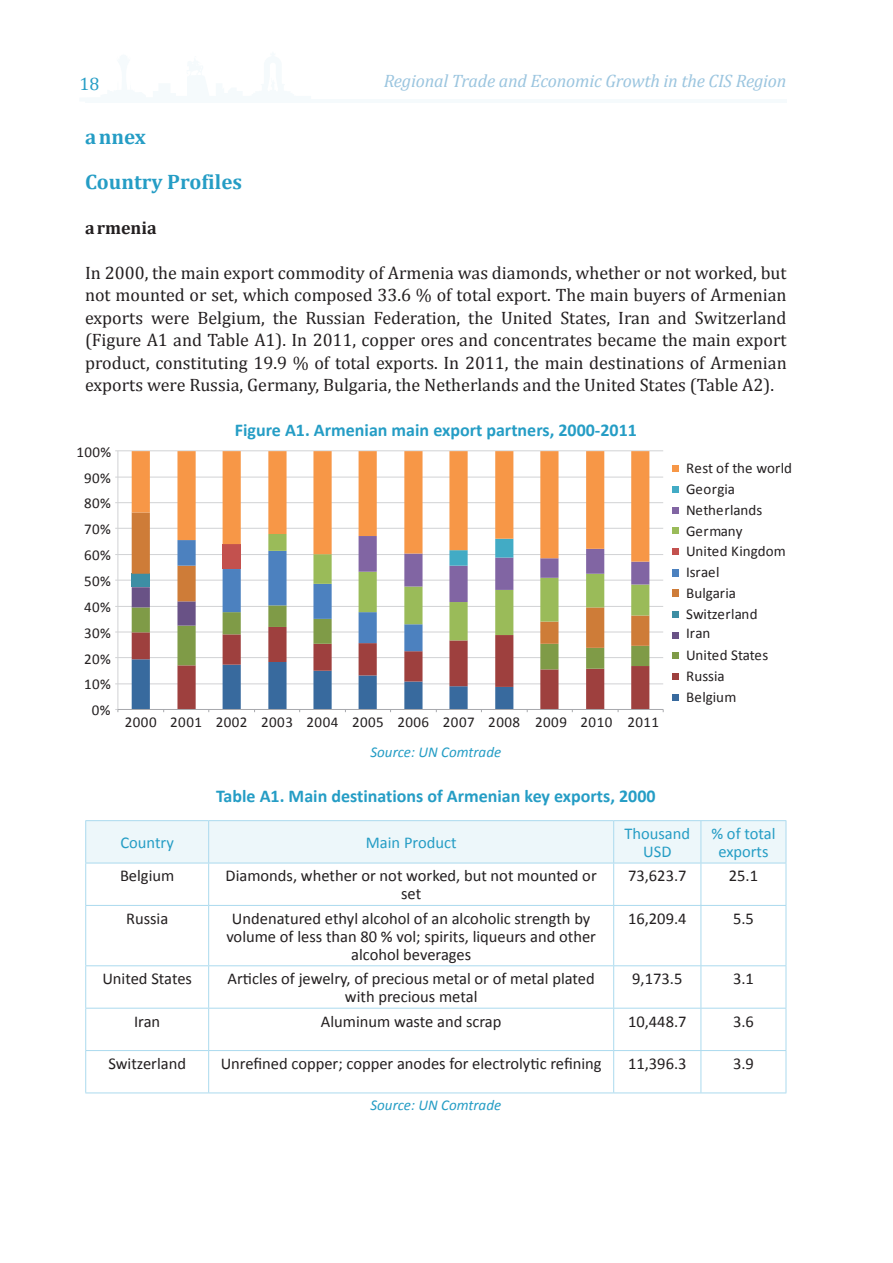
<style>
.page{position:relative;width:893px;height:1263px;background:#fff}
.page>*{position:absolute;margin:0;border:0;box-sizing:border-box;transform-origin:0 0}
.t1{font:700 21px/45px "Cambria";color:#259dc5}
.t2{font:18px/22.5px "Cambria";color:#231f20;text-align:justify}
.t3{font:700 18px "Calibri";color:#259dc5}
.t4{font:italic 18px "Cambria";letter-spacing:-.01em;color:#9bc5df}
.t5{font:700 18px "Cambria";color:#231f20}
.t6{font:18px "Cambria";color:#259dc5}
.t7{font:16.5px/18px "Calibri";color:#231f20;text-align:center}
.t8{font:16.5px/18px "Calibri";color:#259dc5;text-align:center}
.t9{font:15px/20.9px "Calibri";letter-spacing:.015em;color:#231f20}
.t10{font:italic 15px "Calibri";color:#259dc5}
.t11{font:15px/22.2px "Calibri";letter-spacing:-.015em;color:#231f20}
.s1{font-style:inherit}
</style>
<div class="page">
<hr style="left:85px;top:99px;width:702px;height:3px;background:#f5fafc">
<hr style="left:118px;top:450px;width:545px;height:1px;background:#d1d2d4">
<hr style="left:118px;top:477px;width:545px;height:1px;background:#d1d2d4">
<hr style="left:118px;top:502px;width:545px;height:1px;background:#d1d2d4">
<hr style="left:118px;top:528px;width:545px;height:1px;background:#d1d2d4">
<hr style="left:118px;top:554px;width:545px;height:1px;background:#d1d2d4">
<hr style="left:118px;top:580px;width:545px;height:1px;background:#d1d2d4">
<hr style="left:118px;top:606px;width:545px;height:1px;background:#d1d2d4">
<hr style="left:118px;top:632px;width:545px;height:1px;background:#d1d2d4">
<hr style="left:118px;top:657px;width:545px;height:1px;background:#d1d2d4">
<hr style="left:118px;top:683px;width:545px;height:1px;background:#d1d2d4">
<svg style="left:132px;top:451px;width:517px;height:83px"></svg>
<hr style="left:118px;top:451px;width:1px;height:258px;background:#d1d2d4">
<hr style="left:118px;top:709px;width:545px;height:1px;background:#a8a9ad">
<svg style="left:132px;top:534px;width:517px;height:178px"></svg>
<div style="left:672px;top:465px;width:7px;height:7px;background:#f79747"></div>
<div style="left:672px;top:486px;width:7px;height:7px;background:#42abc5"></div>
<div style="left:672px;top:507px;width:7px;height:7px;background:#8165a3"></div>
<div style="left:672px;top:527px;width:7px;height:7px;background:#9abb59"></div>
<div style="left:672px;top:548px;width:7px;height:7px;background:#c3514e"></div>
<div style="left:672px;top:569px;width:7px;height:8px;background:#4c81bf"></div>
<div style="left:672px;top:589px;width:7px;height:8px;background:#ce7c38"></div>
<div style="left:672px;top:611px;width:7px;height:7px;background:#3d8ea4"></div>
<div style="left:672px;top:632px;width:7px;height:7px;background:#695286"></div>
<div style="left:672px;top:652px;width:7px;height:7px;background:#7f9b47"></div>
<div style="left:672px;top:673px;width:7px;height:7px;background:#9e403e"></div>
<div style="left:672px;top:694px;width:7px;height:7px;background:#386a9e"></div>
<div style="left:86px;top:821px;width:700px;height:42px;background:#edf7fa"></div>
<hr style="left:208px;top:821px;width:1px;height:42px;background:#abdaee">
<hr style="left:613px;top:821px;width:1px;height:42px;background:#abdaee">
<hr style="left:701px;top:821px;width:1px;height:42px;background:#abdaee">
<hr style="left:208px;top:863px;width:1px;height:42px;background:#abdaee">
<hr style="left:613px;top:863px;width:1px;height:42px;background:#abdaee">
<hr style="left:701px;top:863px;width:1px;height:42px;background:#abdaee">
<hr style="left:85px;top:905px;width:124px;height:1px;background:#abdaee">
<hr style="left:209px;top:905px;width:405px;height:1px;background:#abdaee">
<hr style="left:208px;top:906px;width:1px;height:59px;background:#abdaee">
<hr style="left:614px;top:905px;width:87px;height:1px;background:#abdaee">
<hr style="left:613px;top:906px;width:1px;height:59px;background:#abdaee">
<hr style="left:701px;top:905px;width:85px;height:1px;background:#abdaee">
<hr style="left:701px;top:906px;width:1px;height:59px;background:#abdaee">
<hr style="left:85px;top:965px;width:124px;height:1px;background:#abdaee">
<hr style="left:209px;top:965px;width:405px;height:1px;background:#abdaee">
<hr style="left:208px;top:966px;width:1px;height:42px;background:#abdaee">
<hr style="left:614px;top:965px;width:87px;height:1px;background:#abdaee">
<hr style="left:613px;top:966px;width:1px;height:42px;background:#abdaee">
<hr style="left:701px;top:965px;width:85px;height:1px;background:#abdaee">
<hr style="left:701px;top:966px;width:1px;height:42px;background:#abdaee">
<hr style="left:85px;top:1008px;width:124px;height:1px;background:#abdaee">
<hr style="left:209px;top:1008px;width:405px;height:1px;background:#abdaee">
<hr style="left:208px;top:1008px;width:1px;height:42px;background:#abdaee">
<hr style="left:614px;top:1008px;width:87px;height:1px;background:#abdaee">
<hr style="left:613px;top:1008px;width:1px;height:42px;background:#abdaee">
<hr style="left:701px;top:1008px;width:85px;height:1px;background:#abdaee">
<hr style="left:701px;top:1008px;width:1px;height:42px;background:#abdaee">
<hr style="left:85px;top:1050px;width:124px;height:1px;background:#abdaee">
<hr style="left:209px;top:1050px;width:405px;height:1px;background:#abdaee">
<hr style="left:208px;top:1051px;width:1px;height:41px;background:#abdaee">
<hr style="left:614px;top:1050px;width:87px;height:1px;background:#abdaee">
<hr style="left:613px;top:1051px;width:1px;height:41px;background:#abdaee">
<hr style="left:701px;top:1050px;width:85px;height:1px;background:#abdaee">
<hr style="left:701px;top:1051px;width:1px;height:41px;background:#abdaee">
<hr style="left:85px;top:863px;width:1px;height:42px;background:#abdaee">
<hr style="left:786px;top:863px;width:1px;height:42px;background:#abdaee">
<hr style="left:85px;top:906px;width:1px;height:59px;background:#abdaee">
<hr style="left:786px;top:906px;width:1px;height:59px;background:#abdaee">
<hr style="left:85px;top:966px;width:1px;height:42px;background:#abdaee">
<hr style="left:786px;top:966px;width:1px;height:42px;background:#abdaee">
<hr style="left:85px;top:1008px;width:1px;height:42px;background:#abdaee">
<hr style="left:786px;top:1008px;width:1px;height:42px;background:#abdaee">
<hr style="left:85px;top:1051px;width:1px;height:41px;background:#abdaee">
<hr style="left:786px;top:1051px;width:1px;height:41px;background:#abdaee">
<hr style="left:85px;top:1092px;width:124px;height:1px;background:#abdaee">
<hr style="left:209px;top:1092px;width:405px;height:1px;background:#abdaee">
<hr style="left:614px;top:1092px;width:87px;height:1px;background:#abdaee">
<hr style="left:701px;top:1092px;width:85px;height:1px;background:#abdaee">
<hr style="left:85px;top:820px;width:124px;height:1px;background:#abdaee">
<hr style="left:85px;top:821px;width:1px;height:42px;background:#abdaee">
<hr style="left:209px;top:820px;width:405px;height:1px;background:#abdaee">
<hr style="left:614px;top:820px;width:87px;height:1px;background:#abdaee">
<hr style="left:701px;top:820px;width:85px;height:1px;background:#abdaee">
<hr style="left:786px;top:821px;width:1px;height:42px;background:#abdaee">
<hr style="left:85px;top:863px;width:124px;height:1px;background:#abdaee">
<hr style="left:209px;top:863px;width:405px;height:1px;background:#abdaee">
<hr style="left:614px;top:863px;width:87px;height:1px;background:#abdaee">
<hr style="left:701px;top:863px;width:85px;height:1px;background:#abdaee">
<p class="t6" style="left:79px;top:73px;width:21px">18</p>
<p class="t4" style="left:384px;top:68px;width:404px">Regional Trade and Economic Growth in the CIS Region</p>
<p class="t1" style="left:85px;top:114px;width:159px">A nnex<br>C<span class="s1">ountry Pr</span>ofiles</p>
<p class="t5" style="left:85px;top:215px;width:73px">A rmenia</p>
<p class="t2" style="left:85px;top:261px;width:703px">In 2000, the main export commodity of Armenia was diamonds, whether or not worked, but not mounted or set, which composed 33.6 % of total export. The main buyers of Armenian exports were Belgium, the Russian Federation, the United States, Iran and Switzerland (Figure A1 and Table A1). In 2011, copper ores and concentrates became the main export product, constituting 19.9 % of total exports. In 2011, the main destinations of Armenian exports were Russia, Germany, Bulgaria, the Netherlands and the United States (Table A2).</p>
<p class="t3" style="left:235px;top:419px;width:404px">Figure A1. Armenian main export partners, 2000-2011</p>
<p class="t9" style="left:76px;top:441px;width:36px">100%</p>
<p class="t9" style="left:84px;top:467px;width:28px">90%</p>
<p class="t9" style="left:84px;top:493px;width:28px">80%</p>
<p class="t9" style="left:84px;top:519px;width:28px">70%</p>
<p class="t9" style="left:84px;top:545px;width:28px">60%</p>
<p class="t9" style="left:84px;top:571px;width:28px">50%</p>
<p class="t9" style="left:84px;top:596px;width:28px">40%</p>
<p class="t9" style="left:84px;top:622px;width:28px">30%</p>
<p class="t9" style="left:84px;top:648px;width:28px">20%</p>
<p class="t9" style="left:84px;top:674px;width:28px">10%</p>
<p class="t9" style="left:92px;top:700px;width:20px">0%</p>
<p class="t9" style="left:125px;top:711px;width:536px">2000 2001 2002 2003 2004 2005 2006 2007 2008 2009 2010 2011</p>
<p class="t10" style="left:370px;top:741px;width:132px">Source: UN Comtrade</p>
<p class="t3" style="left:216px;top:784px;width:441px">Table A1. Main destinations of Armenian key exports, 2000</p>
<p class="t9" style="left:686px;top:458px;width:107px">Rest of the world<br>Georgia<br>Netherlands<br>Germany<br>United Kingdom<br>Israel<br>Bulgaria<br>Switzerland</p>
<p class="t11" style="left:686px;top:622px;width:83px">Iran<br>United States</p>
<p class="t9" style="left:686px;top:666px;width:52px">Russia<br>Belgium</p>
<p class="t8" style="left:120px;top:834px;width:55px">Country</p>
<p class="t8" style="left:366px;top:834px;width:92px">Main Product</p>
<p class="t8" style="left:624px;top:825px;width:67px">Thousand<br>USD</p>
<p class="t8" style="left:711px;top:825px;width:66px">% of total exports</p>
<p class="t7" style="left:120px;top:867px;width:56px">Belgium</p>
<p class="t7" style="left:226px;top:867px;width:373px">Diamonds, whether or not worked, but not mounted or set</p>
<p class="t7" style="left:628px;top:867px;width:60px">73,623.7</p>
<p class="t7" style="left:729px;top:867px;width:31px">25.1</p>
<p class="t7" style="left:126px;top:909px;width:44px">Russia</p>
<p class="t7" style="left:226px;top:909px;width:371px">Undenatured ethyl alcohol of an alcoholic strength by volume of less than 80 % vol; spirits, liqueurs and other alcohol beverages</p>
<p class="t7" style="left:628px;top:909px;width:60px">16,209.4</p>
<p class="t7" style="left:733px;top:909px;width:22px">5.5</p>
<p class="t7" style="left:102px;top:970px;width:91px">United States</p>
<p class="t7" style="left:228px;top:970px;width:369px">Articles of jewelry, of precious metal or of metal plated with precious metal</p>
<p class="t7" style="left:632px;top:970px;width:52px">9,173.5</p>
<p class="t7" style="left:733px;top:970px;width:22px">3.1</p>
<p class="t7" style="left:134px;top:1012px;width:28px">Iran</p>
<p class="t7" style="left:321px;top:1012px;width:182px">Aluminum waste and scrap</p>
<p class="t7" style="left:628px;top:1012px;width:60px">10,448.7</p>
<p class="t7" style="left:733px;top:1012px;width:22px">3.6</p>
<p class="t7" style="left:108px;top:1054px;width:79px">Switzerland</p>
<p class="t7" style="left:221px;top:1054px;width:382px">Unrefined copper; copper anodes for electrolytic refining</p>
<p class="t7" style="left:628px;top:1054px;width:60px">11,396.3</p>
<p class="t7" style="left:733px;top:1054px;width:22px">3.9</p>
<p class="t10" style="left:370px;top:1094px;width:132px">Source: UN Comtrade</p>
</div>
